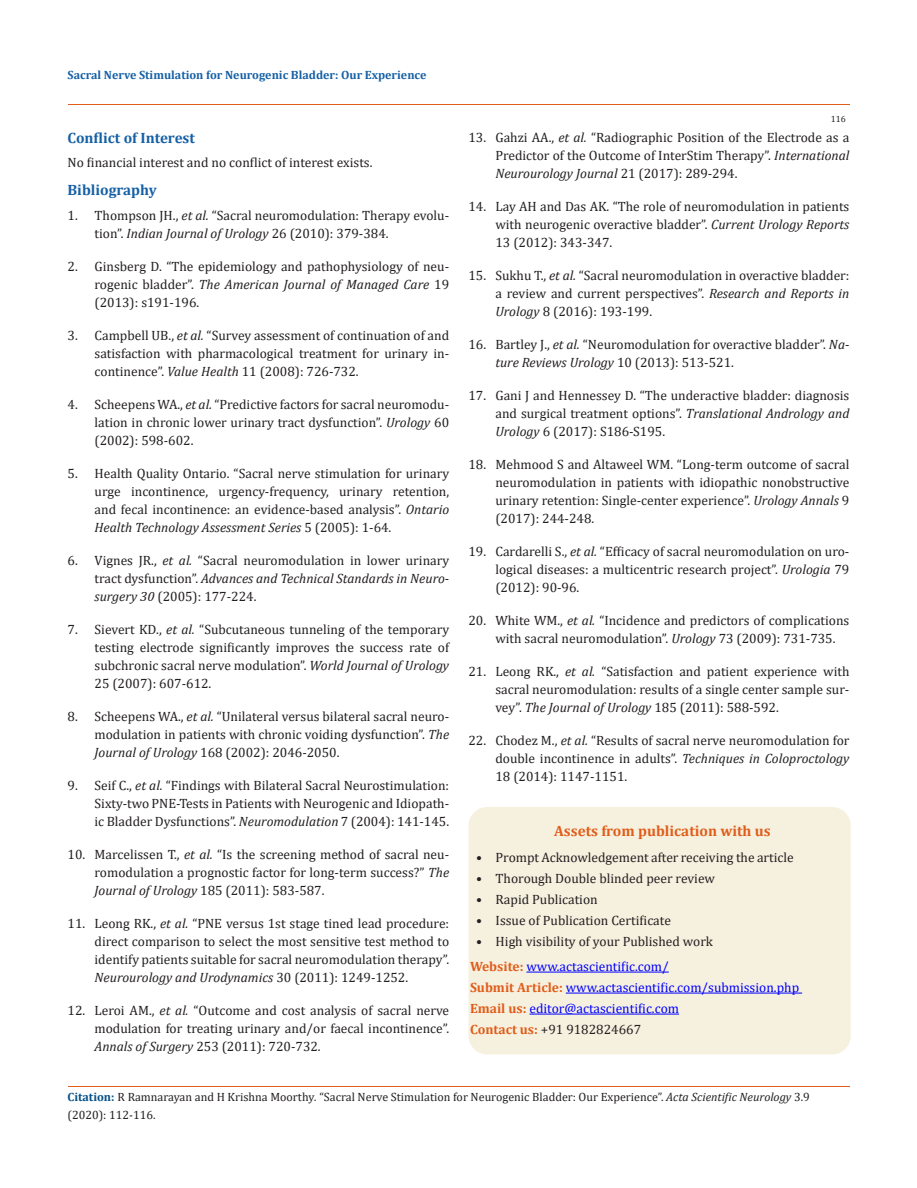
<style>
.page{position:relative;width:917px;height:1188px;background:#fff}
.page>*{position:absolute;margin:0;border:0;box-sizing:border-box;transform-origin:0 0}
._20-OS-Text{font:700 15px "Cambria";color:#1560a6}
.t1{font:700 15px "Cambria";color:#e05d1a}
.t2{font:13.5px/18px "Cambria";color:#231f20;text-align:justify}
.t3{font:13.5px "Cambria";color:#00f}
.t4{font:12px/18px "Cambria";color:#231f20}
.t5{font:700 12px "Cambria";color:#1560a6}
.t6{font:9px "Cambria";color:#231f20}
.s1{font-style:italic}
.s2{font-weight:700;color:#e05d1a}
.s3{font-weight:700;color:#035089}
</style>
<div class="page">
<div style="left:469px;top:808px;width:381px;height:246px;background:#f6f0df;border-radius:18px"></div>
<div style="left:468px;top:807px;width:382px;height:247px;border:2px solid #f6f0df;border-radius:18px"></div>
<hr style="left:526px;top:972px;width:142px;height:1px;background:#00f">
<hr style="left:566px;top:993px;width:236px;height:1px;background:#00f">
<hr style="left:529px;top:1014px;width:150px;height:1px;background:#00f">
<hr style="left:68px;top:104px;width:781px;height:1px;background:#e05d1a">
<hr style="left:68px;top:1086px;width:781px;height:1px;background:#e05d1a">
<p class="t5" style="left:68px;top:67px;width:360px">Sacral Nerve Stimulation for Neurogenic Bladder: Our Experience</p>
<p class="_20-OS-Text" style="left:68px;top:127px;width:129px">Conflict of Interest</p>
<p class="t2" style="left:68px;top:153px;width:306px">No financial interest and no conflict of interest exists.</p>
<p class="_20-OS-Text" style="left:68px;top:179px;width:91px">Bibliography</p>
<p class="t2" style="left:94px;top:207px;width:356px;text-indent:-27px">1. Thompson JH., <span class="s1">et al.</span> “Sacral neuromodulation: Therapy evolu&shy;tion”. <span class="s1">Indian Journal of Urology</span> 26 (2010): 379-384.</p>
<p class="t2" style="left:94px;top:258px;width:356px;text-indent:-27px">2. Ginsberg D. “The epidemiology and pathophysiology of neu&shy;rogenic bladder”. <span class="s1">The American Journal of Managed Care</span> 19 (2013): s191-196.</p>
<p class="t2" style="left:94px;top:327px;width:356px;text-indent:-27px">3. Campbell UB., <span class="s1">et al.</span> “Survey assessment of continuation of and satisfaction with pharmacological treatment for urinary in&shy;continence”. <span class="s1">Value Health</span> 11 (2008): 726-732.</p>
<p class="t2" style="left:94px;top:396px;width:356px;text-indent:-27px">4. Scheepens WA., <span class="s1">et al.</span> “Predictive factors for sacral neuromodu&shy;lation in chronic lower urinary tract dysfunction”. <span class="s1">Urology</span> 60 (2002): 598-602.</p>
<p class="t2" style="left:94px;top:465px;width:356px;text-indent:-27px">5. Health Quality Ontario. “Sacral nerve stimulation for urinary urge incontinence, urgency-frequency, urinary retention, and fecal incontinence: an evidence-based analysis”. <span class="s1">Ontario Health Technology Assessment Series</span> 5 (2005): 1-64.</p>
<p class="t2" style="left:94px;top:552px;width:356px;text-indent:-27px">6. Vignes JR., <span class="s1">et al.</span> “Sacral neuromodulation in lower urinary tract dysfunction”. <span class="s1">Advances and Technical Standards in Neuro&shy;surgery 30</span> (2005): 177-224.</p>
<p class="t2" style="left:94px;top:621px;width:356px;text-indent:-27px">7. Sievert KD., <span class="s1">et al.</span> “Subcutaneous tunneling of the temporary testing electrode significantly improves the success rate of subchronic sacral nerve modulation”. <span class="s1">World Journal of Urology </span>25 (2007): 607-612.</p>
<p class="t2" style="left:94px;top:708px;width:356px;text-indent:-27px">8. Scheepens WA., <span class="s1">et al.</span> “Unilateral versus bilateral sacral neuro&shy;modulation in patients with chronic voiding dysfunction”. <span class="s1">The Journal of Urology</span> 168 (2002): 2046-2050.</p>
<p class="t2" style="left:94px;top:777px;width:356px;text-indent:-27px">9. Seif C., <span class="s1">et al.</span> “Findings with Bilateral Sacral Neurostimulation:<br>Sixty-two PNE-Tests in Patients with Neurogenic and Idiopath&shy;ic Bladder Dysfunctions”. <span class="s1">Neuromodulation</span> 7 (2004): 141-145.</p>
<p class="t2" style="left:94px;top:846px;width:356px;text-indent:-27px">10. Marcelissen T., <span class="s1">et al.</span> “Is the screening method of sacral neu&shy;romodulation a prognostic factor for long-term success?” <span class="s1">The Journal of Urology</span> 185 (2011): 583-587.</p>
<p class="t2" style="left:94px;top:915px;width:356px;text-indent:-27px">11. Leong RK., <span class="s1">et al.</span> “PNE versus 1st stage tined lead procedure: direct comparison to select the most sensitive test method to identify patients suitable for sacral neuromodulation therapy”.<br><span class="s1">Neurourology and Urodynamics</span> 30 (2011): 1249-1252.</p>
<p class="t2" style="left:94px;top:1002px;width:356px;text-indent:-27px">12. Leroi AM., <span class="s1">et al.</span> “Outcome and cost analysis of sacral nerve modulation for treating urinary and/or faecal incontinence”.<br><span class="s1">Annals of Surgery</span> 253 (2011): 720-732.</p>
<p class="t6" style="left:830px;top:114px;width:16px">116</p>
<p class="t2" style="left:495px;top:128px;width:355px;text-indent:-27px">13. Gahzi AA., <span class="s1">et al.</span> “Radiographic Position of the Electrode as a Predictor of the Outcome of InterStim Therapy”. <span class="s1">International Neurourology Journal</span> 21 (2017): 289-294.</p>
<p class="t2" style="left:495px;top:197px;width:355px;text-indent:-27px">14. Lay AH and Das AK. “The role of neuromodulation in patients with neurogenic overactive bladder”. <span class="s1">Current Urology Reports </span>13 (2012): 343-347.</p>
<p class="t2" style="left:495px;top:266px;width:355px;text-indent:-27px">15. Sukhu T., <span class="s1">et al.</span> “Sacral neuromodulation in overactive bladder: a review and current perspectives”. <span class="s1">Research and Reports in Urology</span> 8 (2016): 193-199.</p>
<p class="t2" style="left:495px;top:335px;width:355px;text-indent:-27px">16. Bartley J., <span class="s1">et al.</span> “Neuromodulation for overactive bladder”. <span class="s1">Na&shy;ture Reviews Urology</span> 10 (2013): 513-521.</p>
<p class="t2" style="left:495px;top:386px;width:355px;text-indent:-27px">17. Gani J and Hennessey D. “The underactive bladder: diagnosis and surgical treatment options”. <span class="s1">Translational Andrology and Urology</span> 6 (2017): S186-S195.</p>
<p class="t2" style="left:495px;top:455px;width:355px;text-indent:-27px">18. Mehmood S and Altaweel WM. “Long-term outcome of sacral neuromodulation in patients with idiopathic nonobstructive urinary retention: Single-center experience”. <span class="s1">Urology Annals</span> 9 (2017): 244-248.</p>
<p class="t2" style="left:495px;top:542px;width:355px;text-indent:-27px">19. Cardarelli S., <span class="s1">et al.</span> “Efficacy of sacral neuromodulation on uro&shy;logical diseases: a multicentric research project”. <span class="s1">Urologia</span> 79 (2012): 90-96.</p>
<p class="t2" style="left:495px;top:611px;width:355px;text-indent:-27px">20. White WM., <span class="s1">et al.</span> “Incidence and predictors of complications with sacral neuromodulation”. <span class="s1">Urology</span> 73 (2009): 731-735.</p>
<p class="t2" style="left:495px;top:662px;width:355px;text-indent:-27px">21. Leong RK., <span class="s1">et al.</span> “Satisfaction and patient experience with sacral neuromodulation: results of a single center sample sur&shy;vey”. <span class="s1">The Journal of Urology</span> 185 (2011): 588-592.</p>
<p class="t2" style="left:495px;top:731px;width:355px;text-indent:-27px">22. Chodez M., <span class="s1">et al.</span> “Results of sacral nerve neuromodulation for double incontinence in adults”. <span class="s1">Techniques in Coloproctology </span>18 (2014): 1147-1151.</p>
<p class="t1" style="left:554px;top:820px;width:218px">Assets from publication with us</p>
<p class="t2" style="left:476px;top:848px;width:319px">• Prompt Acknowledgement after receiving the article</p>
<p class="t2" style="left:476px;top:869px;width:240px">• Thorough Double blinded peer review</p>
<p class="t2" style="left:476px;top:890px;width:123px">• Rapid Publication</p>
<p class="t2" style="left:476px;top:911px;width:196px">• Issue of Publication Certificate</p>
<p class="t2" style="left:476px;top:932px;width:238px">• High visibility of your Published work</p>
<p class="t3" style="left:470px;top:959px;width:200px"><span class="s2">Website:</span> www.actascientific.com/</p>
<p class="t3" style="left:470px;top:980px;width:330px"><span class="s2">Submit Article:</span> www.actascientific.com/submission.php</p>
<p class="t3" style="left:470px;top:1001px;width:210px"><span class="s2">Email us:</span> editor@actascientific.com</p>
<p class="t2" style="left:470px;top:1021px;width:173px"><span class="s2">Contact us:</span> +91 9182824667</p>
<p class="t4" style="left:68px;top:1088px;width:743px"><span class="s3">Citation:</span> R Ramnarayan and H Krishna Moorthy<span class="s1">.</span> “Sacral Nerve Stimulation for Neurogenic Bladder: Our Experience”. <span class="s1">Acta Scientific Neurology</span> 3.9 (2020): 112-116.</p>
</div>
